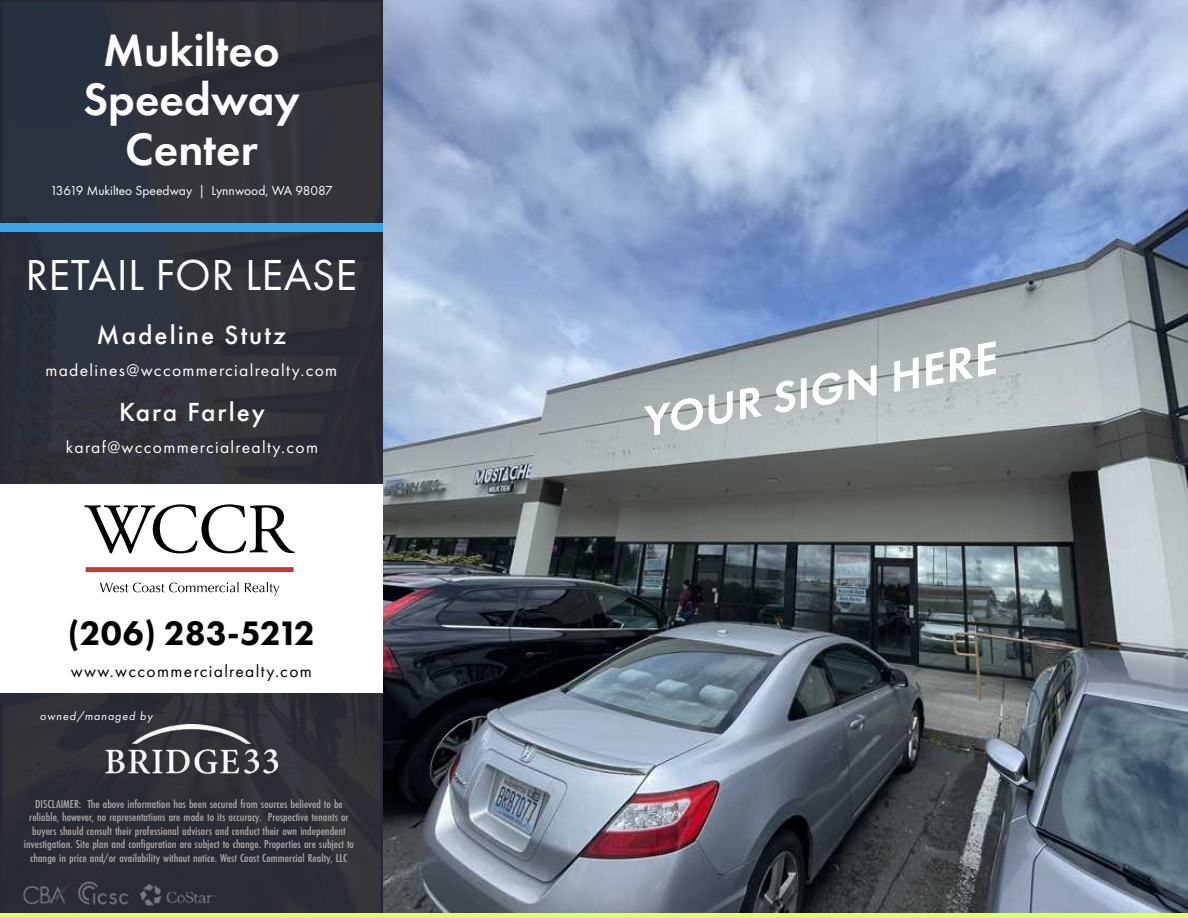
<style>
.page{position:relative;width:1188px;height:918px;background:#fff}
.page>*{position:absolute;margin:0;border:0;box-sizing:border-box;transform-origin:0 0}
.t1{font:600 47.1px/49.5px "Futura PT";color:#fff;text-align:center}
.t2{font:45px "Futura PT";letter-spacing:.01em;color:#fff}
.t3{font:italic 600 44.55px "Futura PT";color:#fff}
.t4{font:800 35.25px "Futura PT";color:#000}
.t5{font:500 27.15px "Futura PT";letter-spacing:.075em;color:#fff}
.t6{font:17.55px "Futura PT";letter-spacing:.075em;color:#fff}
.t7{font:17.55px "Futura PT";letter-spacing:.075em;color:#000}
.t8{font:13.5px "Futura PT";color:#fff}
.t9{font:500 12px/13.5px "Futura PT Cond";color:#aca8a8;text-align:center;scale:1.09 1}
.t10{font:italic 12px "Futura PT";letter-spacing:.075em;color:#fff}
.s1{font-size:45px}
.s2{font-size:46.5px}
.s3{font-size:48px}
</style>
<div class="page">
<img style="left:383px;top:0;width:805px;height:914px">
<img style="left:3px;top:3px;width:377px;height:911px">
<div style="left:0;top:223px;width:383px;height:9px;background:#36a7e9"></div>
<img style="left:77px;top:881px;width:52px;height:23px">
<img style="left:22px;top:877px;width:47px;height:29px">
<img style="left:141px;top:884px;width:154px;height:23px">
<div style="left:0;top:484px;width:383px;height:208px;background:#fff"></div>
<svg style="left:84px;top:504px;width:211px;height:49px"></svg>
<div style="left:86px;top:567px;width:208px;height:5px;background:#c43835"></div>
<svg style="left:100px;top:582px;width:180px;height:14px"></svg>
<hr style="left:0;top:914px;width:1188px;height:4px;background:#e2ff68">
<img style="left:104px;top:724px;width:175px;height:62px">
<h1 class="t1" style="left:83px;top:25px;width:218px">Mukilteo<br>Speedway<br>Center</h1>
<p class="t8" style="left:50px;top:183px;width:284px">13619 Mukilteo Speedway | Lynnwood, WA 98087</p>
<h2 class="t2" style="left:26px;top:249px;width:333px">RETAIL FOR LEASE</h2>
<h3 class="t5" style="left:97px;top:318px;width:191px">Madeline Stutz</h3>
<h3 class="t6" style="left:45px;top:359px;width:293px">madelines@wccommercialrealty.com</h3>
<h3 class="t5" style="left:119px;top:396px;width:147px">Kara Farley</h3>
<h3 class="t6" style="left:66px;top:437px;width:254px">karaf@wccommercialrealty.com</h3>
<h3 class="t4" style="left:68px;top:611px;width:248px">(206) 283-5212</h3>
<h3 class="t7" style="left:71px;top:661px;width:243px">www.wccommercialrealty.com</h3>
<p class="t10" style="left:40px;top:709px;width:114px">owned/managed by</p>
<p class="t9" style="left:24px;top:797px;width:304px">DISCLAIMER: The above information has been secured from sources believed to be reliable, however, no representations are made to its accuracy. Prospective tenants or buyers should consult their professional advisors and conduct their own independent investigation. Site plan and configuration are subject to change. Properties are subject to change in price and/or availability without notice. West Coast Commercial Realty, LLC</p>
<h3 class="t3" style="left:637px;top:395px;width:361px;rotate:-10deg">YOUR SIGN <span class="s1">H</span><span class="s2">E</span><span class="s3">RE</span></h3>
</div>
